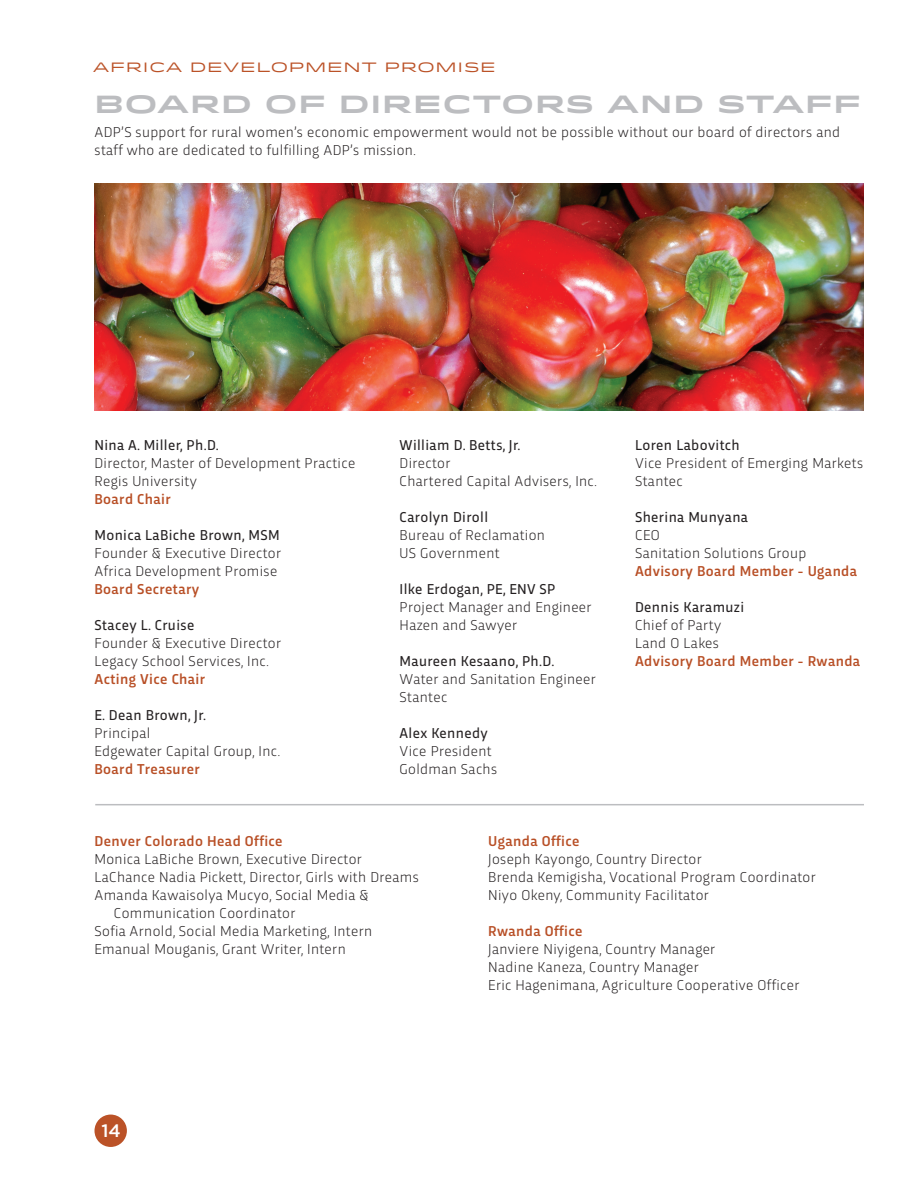
<style>
.page{position:relative;width:918px;height:1188px;background:#fff}
.page>*{position:absolute;margin:0;border:0;box-sizing:border-box;transform-origin:0 0}
.t1{font:700 24.75px "Idlewild";letter-spacing:.04em;color:#bcbdc0}
.t2{font:500 18px "Gotham";color:#fff}
.t3{font:300 15px/18px "Trasandina";letter-spacing:.025em;color:#231f20}
.t4{font:15px "Trasandina";letter-spacing:.025em;color:#231f20}
.t5{font:500 15px "Trasandina";letter-spacing:.025em;color:#b84f26}
.t6{font:13.5px "Idlewild";letter-spacing:.05em;color:#bb5227}
</style>
<div class="page">
<div style="left:95px;top:1115px;width:32px;height:32px;background:#bb5227;border-radius:50%"></div>
<hr style="left:95px;top:804px;width:769px;height:1px;background:#bcbdc0">
<img style="left:94px;top:184px;width:770px;height:226px">
<p class="t6" style="left:93px;top:57px;width:404px">AFRICA DEVELOPMENT PROMISE</p>
<h1 class="t1" style="left:94px;top:86px;width:768px">BOARD OF DIRECTORS AND STAFF</h1>
<p class="t3" style="left:94px;top:122px;width:747px">ADP’S support for rural women’s economic empowerment would not be possible without our board of directors and staff who are dedicated to fulfilling ADP’s mission.</p>
<p class="t4" style="left:94px;top:434px;width:126px">Nina A. Miller, Ph.D.</p>
<p class="t3" style="left:94px;top:453px;width:262px">Director, Master of Development Practice<br>Regis University</p>
<p class="t5" style="left:94px;top:488px;width:78px">Board Chair</p>
<p class="t4" style="left:94px;top:524px;width:187px">Monica LaBiche Brown, MSM</p>
<p class="t3" style="left:94px;top:543px;width:188px">Founder &amp; Executive Director<br>Africa Development Promise</p>
<p class="t5" style="left:94px;top:578px;width:106px">Board Secretary</p>
<p class="t4" style="left:94px;top:614px;width:101px">Stacey L. Cruise</p>
<p class="t3" style="left:94px;top:633px;width:188px">Founder &amp; Executive Director<br>Legacy School Services, Inc.</p>
<p class="t5" style="left:94px;top:668px;width:112px">Acting Vice Chair</p>
<p class="t4" style="left:94px;top:704px;width:113px">E. Dean Brown, Jr.</p>
<p class="t3" style="left:94px;top:723px;width:188px">Principal<br>Edgewater Capital Group, Inc.</p>
<p class="t5" style="left:94px;top:758px;width:107px">Board Treasurer</p>
<p class="t4" style="left:400px;top:434px;width:123px">William D. Betts, Jr.</p>
<p class="t3" style="left:400px;top:453px;width:199px">Director<br>Chartered Capital Advisers, Inc.</p>
<p class="t4" style="left:400px;top:506px;width:90px">Carolyn Diroll</p>
<p class="t3" style="left:400px;top:525px;width:147px">Bureau of Reclamation<br>US Government</p>
<p class="t4" style="left:400px;top:578px;width:157px">Ilke Erdogan, PE, ENV SP</p>
<p class="t3" style="left:400px;top:597px;width:194px">Project Manager and Engineer<br>Hazen and Sawyer</p>
<p class="t4" style="left:400px;top:650px;width:156px">Maureen Kesaano, Ph.D.</p>
<p class="t3" style="left:400px;top:669px;width:198px">Water and Sanitation Engineer<br>Stantec</p>
<p class="t4" style="left:400px;top:722px;width:90px">Alex Kennedy</p>
<p class="t3" style="left:400px;top:741px;width:99px">Vice President<br>Goldman Sachs</p>
<p class="t4" style="left:635px;top:434px;width:106px">Loren Labovitch</p>
<p class="t3" style="left:635px;top:453px;width:230px">Vice President of Emerging Markets<br>Stantec</p>
<p class="t4" style="left:635px;top:506px;width:115px">Sherina Munyana</p>
<p class="t3" style="left:635px;top:525px;width:173px">CEO<br>Sanitation Solutions Group</p>
<p class="t5" style="left:635px;top:560px;width:224px">Advisory Board Member - Uganda</p>
<p class="t4" style="left:635px;top:596px;width:111px">Dennis Karamuzi</p>
<p class="t3" style="left:635px;top:615px;width:88px">Chief of Party<br>Land O Lakes</p>
<p class="t5" style="left:635px;top:650px;width:227px">Advisory Board Member - Rwanda</p>
<p class="t5" style="left:94px;top:830px;width:190px">Denver Colorado Head Office</p>
<p class="t3" style="left:94px;top:849px;width:269px">Monica LaBiche Brown, Executive Director</p>
<p class="t3" style="left:94px;top:867px;width:326px">LaChance Nadia Pickett, Director, Girls with Dreams</p>
<p class="t3" style="left:94px;top:885px;width:275px">Amanda Kawaisolya Mucyo, Social Media &amp;</p>
<p class="t3" style="left:114px;top:903px;width:183px">Communication Coordinator</p>
<p class="t3" style="left:94px;top:921px;width:279px">Sofia Arnold, Social Media Marketing, Intern</p>
<p class="t3" style="left:94px;top:939px;width:253px">Emanual Mouganis, Grant Writer, Intern</p>
<p class="t2" style="left:101px;top:1119px;width:21px">14</p>
<p class="t5" style="left:488px;top:830px;width:93px">Uganda Office</p>
<p class="t3" style="left:488px;top:849px;width:329px">Joseph Kayongo, Country Director<br>Brenda Kemigisha, Vocational Program Coordinator<br>Niyo Okeny, Community Facilitator</p>
<p class="t5" style="left:488px;top:920px;width:96px">Rwanda Office</p>
<p class="t3" style="left:488px;top:939px;width:313px">Janviere Niyigena, Country Manager<br>Nadine Kaneza, Country Manager<br>Eric Hagenimana, Agriculture Cooperative Officer</p>
</div>
